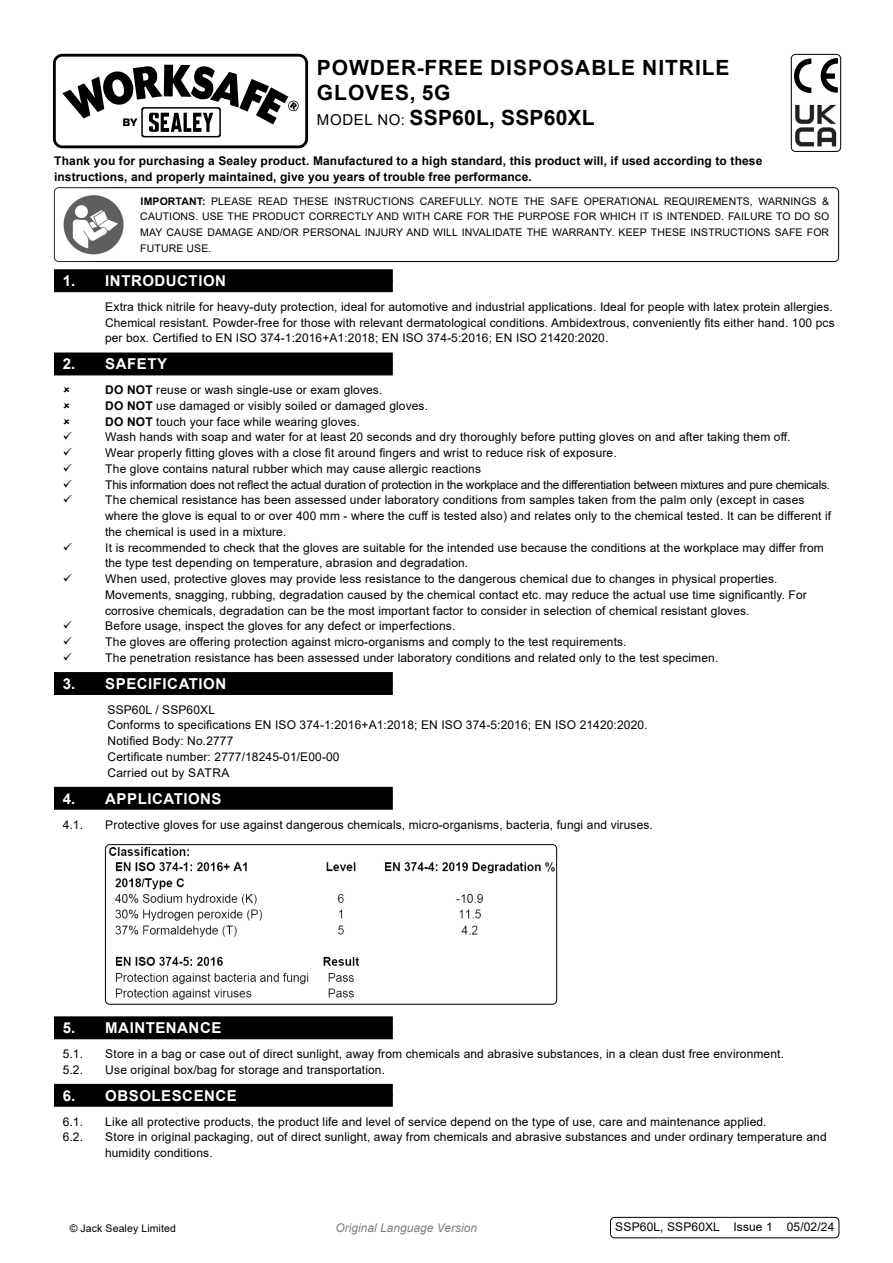
<style>
.page{position:relative;width:893px;height:1263px;background:#fff}
.page>*{position:absolute;margin:0;border:0;box-sizing:border-box;transform-origin:0 0}
.Product_Description{font:700 21px/25.2px "Arial";letter-spacing:.045em;color:#000}
.Instructions_Model_No{font:700 21px "Arial";letter-spacing:.01em;color:#000}
.t1{font:700 15px "Arial";letter-spacing:.035em;color:#fff}
.Body_tabbed{font:12px/15.8px "Arial";letter-spacing:.01em;color:#000}
.Body{font:700 12px/15.8px "Arial";letter-spacing:.01em;color:#000}
.Body-2{font:12px "Arial";letter-spacing:.01em;color:#000}
.Body_tabbed-2{font:12px "Arial";letter-spacing:-.02em;color:#000}
.Body__Footer{font:12px "Arial";letter-spacing:.01em;color:#000}
.t2{font:italic 12px "Arial";color:#818181}
.Body__Justified__7pt{font:10.5px/15.8px "Arial";letter-spacing:.01em;color:#000;text-align:justify}
.s1{font-weight:400;font-size:15px}
.s2{font-weight:700}
</style>
<div class="page">
<div style="left:54px;top:280px;width:339px;height:12px;background:#000"></div>
<div style="left:54px;top:269px;width:339px;height:12px;background:#000"></div>
<div style="left:54px;top:363px;width:339px;height:12px;background:#000"></div>
<div style="left:54px;top:352px;width:339px;height:12px;background:#000"></div>
<div style="left:54px;top:683px;width:339px;height:12px;background:#000"></div>
<div style="left:54px;top:672px;width:339px;height:12px;background:#000"></div>
<div style="left:54px;top:798px;width:339px;height:12px;background:#000"></div>
<div style="left:54px;top:787px;width:339px;height:12px;background:#000"></div>
<div style="left:54px;top:1027px;width:339px;height:12px;background:#000"></div>
<div style="left:54px;top:1016px;width:339px;height:12px;background:#000"></div>
<div style="left:54px;top:1095px;width:339px;height:12px;background:#000"></div>
<div style="left:54px;top:1084px;width:339px;height:12px;background:#000"></div>
<img style="left:107px;top:846px;width:448px;height:157px">
<div style="left:105px;top:844px;width:452px;height:161px;border:1px solid #000;border-radius:4px"></div>
<svg style="left:53px;top:54px;width:255px;height:94px;background:#1f1f1f"></svg>
<div style="left:56px;top:57px;width:249px;height:88px;background:#fff;border-radius:7px"></div>
<svg style="left:62px;top:65px;width:237px;height:72px"></svg>
<img style="left:795px;top:104px;width:42px;height:42px">
<img style="left:795px;top:58px;width:42px;height:34px">
<div style="left:791px;top:54px;width:50px;height:98px;border:1px solid #000;border-radius:4px"></div>
<img style="left:63px;top:195px;width:61px;height:60px">
<div style="left:610px;top:1217px;width:229px;height:21px;border:1px solid #000;border-radius:4px"></div>
<div style="left:54px;top:187px;width:785px;height:75px;border:1px solid #000;border-radius:4px"></div>
<p class="Product_Description" style="left:317px;top:55px;width:414px">POWDER-FREE DISPOSABLE NITRILE<br>GLOVES, 5G</p>
<p class="Instructions_Model_No" style="left:317px;top:103px;width:279px"><span class="s1">MODEL NO:</span> SSP60L, SSP60XL</p>
<p class="Body" style="left:54px;top:153px;width:710px">Thank you for purchasing a Sealey product. Manufactured to a high standard, this product will, if used according to these instructions, and properly maintained, give you years of trouble free performance.</p>
<p class="Body__Justified__7pt" style="left:140px;top:193px;width:690px"><span class="s2">IMPORTANT:</span> PLEASE READ THESE INSTRUCTIONS CAREFULLY. NOTE THE SAFE OPERATIONAL REQUIREMENTS, WARNINGS &amp; CAUTIONS. USE THE PRODUCT CORRECTLY AND WITH CARE FOR THE PURPOSE FOR WHICH IT IS INTENDED. FAILURE TO DO SO MAY CAUSE DAMAGE AND/OR PERSONAL INJURY AND WILL INVALIDATE THE WARRANTY. KEEP THESE INSTRUCTIONS SAFE FOR FUTURE USE.</p>
<p class="t1" style="left:63px;top:270px;width:165px">1. INTRODUCTION</p>
<p class="Body_tabbed" style="left:105px;top:299px;width:731px">Extra thick nitrile for heavy-duty protection, ideal for automotive and industrial applications. Ideal for people with latex protein allergies.<br>Chemical resistant. Powder-free for those with relevant dermatological conditions. Ambidextrous, conveniently fits either hand. 100 pcs per box. Certified to EN ISO 374-1:2016+A1:2018; EN ISO 374-5:2016; EN ISO 21420:2020.</p>
<p class="t1" style="left:63px;top:354px;width:106px">2. SAFETY</p>
<p class="Body_tabbed" style="left:105px;top:382px;width:279px"><span class="s2">DO NOT</span> reuse or wash single-use or exam gloves.</p>
<p class="Body_tabbed" style="left:105px;top:398px;width:324px"><span class="s2">DO NOT</span> use damaged or visibly soiled or damaged gloves.</p>
<p class="Body_tabbed" style="left:105px;top:413px;width:256px"><span class="s2">DO NOT</span> touch your face while wearing gloves.</p>
<p class="Body_tabbed" style="left:105px;top:429px;width:687px">Wash hands with soap and water for at least 20 seconds and dry thoroughly before putting gloves on and after taking them off.</p>
<p class="Body_tabbed" style="left:105px;top:445px;width:513px">Wear properly fitting gloves with a close fit around fingers and wrist to reduce risk of exposure.</p>
<p class="Body_tabbed" style="left:105px;top:461px;width:377px">The glove contains natural rubber which may cause allergic reactions</p>
<p class="Body_tabbed-2" style="left:105px;top:476px;width:726px">This information does not reflect the actual duration of protection in the workplace and the differentiation between mixtures and pure chemicals.</p>
<p class="Body_tabbed" style="left:105px;top:492px;width:728px">The chemical resistance has been assessed under laboratory conditions from samples taken from the palm only (except in cases where the glove is equal to or over 400 mm - where the cuff is tested also) and relates only to the chemical tested. It can be different if the chemical is used in a mixture.</p>
<p class="Body_tabbed" style="left:105px;top:539px;width:720px">It is recommended to check that the gloves are suitable for the intended use because the conditions at the workplace may differ from the type test depending on temperature, abrasion and degradation.</p>
<p class="Body_tabbed" style="left:105px;top:571px;width:703px">When used, protective gloves may provide less resistance to the dangerous chemical due to changes in physical properties.<br>Movements, snagging, rubbing, degradation caused by the chemical contact etc. may reduce the actual use time significantly. For corrosive chemicals, degradation can be the most important factor to consider in selection of chemical resistant gloves.</p>
<p class="Body_tabbed" style="left:105px;top:618px;width:352px">Before usage, inspect the gloves for any defect or imperfections.</p>
<p class="Body_tabbed" style="left:105px;top:634px;width:523px">The gloves are offering protection against micro-organisms and comply to the test requirements.</p>
<p class="Body_tabbed" style="left:105px;top:650px;width:615px">The penetration resistance has been assessed under laboratory conditions and related only to the test specimen.</p>
<p class="t1" style="left:63px;top:673px;width:165px">3. SPECIFICATION</p>
<p class="Body-2" style="left:107px;top:701px;width:109px">SSP60L / SSP60XL</p>
<p class="Body-2" style="left:107px;top:717px;width:542px">Conforms to specifications EN ISO 374-1:2016+A1:2018; EN ISO 374-5:2016; EN ISO 21420:2020.</p>
<p class="Body-2" style="left:107px;top:733px;width:128px">Notified Body: No.2777</p>
<p class="Body-2" style="left:107px;top:748px;width:234px">Certificate number: 2777/18245-01/E00-00</p>
<p class="Body-2" style="left:107px;top:764px;width:124px">Carried out by SATRA</p>
<p class="t1" style="left:63px;top:788px;width:160px">4. APPLICATIONS</p>
<p class="Body_tabbed" style="left:63px;top:816px;width:22px">4.1.</p>
<p class="Body_tabbed" style="left:105px;top:816px;width:549px">Protective gloves for use against dangerous chemicals, micro-organisms, bacteria, fungi and viruses.</p>
<p class="t1" style="left:63px;top:1017px;width:160px">5. MAINTENANCE</p>
<p class="Body_tabbed" style="left:63px;top:1046px;width:22px">5.1.</p>
<p class="Body_tabbed" style="left:105px;top:1046px;width:680px">Store in a bag or case out of direct sunlight, away from chemicals and abrasive substances, in a clean dust free environment.</p>
<p class="Body_tabbed" style="left:63px;top:1061px;width:22px">5.2.</p>
<p class="Body_tabbed" style="left:105px;top:1061px;width:281px">Use original box/bag for storage and transportation.</p>
<p class="t1" style="left:63px;top:1085px;width:176px">6. OBSOLESCENCE</p>
<p class="Body_tabbed" style="left:63px;top:1113px;width:22px">6.1.</p>
<p class="Body_tabbed" style="left:105px;top:1113px;width:663px">Like all protective products, the product life and level of service depend on the type of use, care and maintenance applied.</p>
<p class="Body_tabbed" style="left:63px;top:1129px;width:22px">6.2.</p>
<p class="Body_tabbed" style="left:105px;top:1129px;width:723px">Store in original packaging, out of direct sunlight, away from chemicals and abrasive substances and under ordinary temperature and humidity conditions.</p>
<p class="Body__Justified__7pt" style="left:70px;top:1220px;width:108px">© Jack Sealey Limited</p>
<p class="t2" style="left:336px;top:1220px;width:143px">Original Language Version</p>
<p class="Body__Footer" style="left:615px;top:1218px;width:221px">SSP60L, SSP60XL Issue 1 05/02/24</p>
</div>
